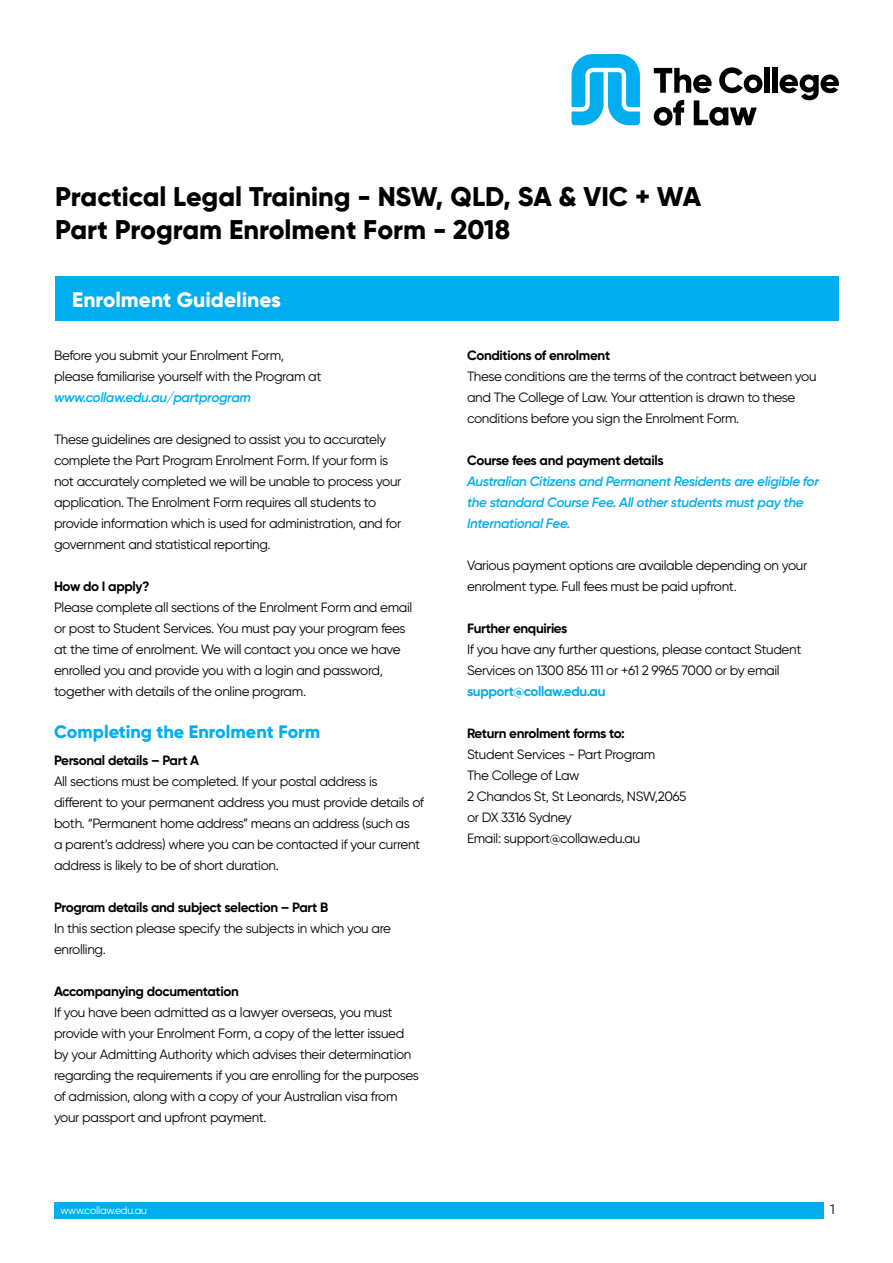
<style>
.page{position:relative;width:893px;height:1263px;background:#fff}
.page>*{position:absolute;margin:0;border:0;box-sizing:border-box;transform-origin:0 0}
.t1{font:800 27px/32.4px "Gilroy";color:#000}
.t2{font:800 21px "Gilroy";color:#fff}
.t3{font:800 18px "Gilroy";color:#00aeef}
.t4{font:13.5px/21px "Gilroy";letter-spacing:-.025em;color:#000}
.t5{font:700 13.5px "Gilroy";letter-spacing:-.025em;color:#000}
.t6{font:italic 600 13.5px/21px "Gilroy";letter-spacing:-.025em;color:#00aeef}
.t7{font:700 13.5px "Gilroy";letter-spacing:-.025em;color:#00aeef}
.t8{font:10.5px "Gilroy";letter-spacing:-.025em;color:#fff}
</style>
<div class="page">
<div style="left:55px;top:276px;width:783px;height:45px;background:#00aeef"></div>
<div style="left:54px;top:1202px;width:769px;height:16px;background:#00aeef"></div>
<svg style="left:572px;top:54px;width:68px;height:71px"></svg>
<svg style="left:654px;top:68px;width:58px;height:25px"></svg>
<svg style="left:719px;top:67px;width:43px;height:26px"></svg>
<div style="left:764px;top:67px;width:6px;height:26px;background:#000"></div>
<div style="left:772px;top:67px;width:6px;height:26px;background:#000"></div>
<svg style="left:779px;top:74px;width:60px;height:26px"></svg>
<svg style="left:654px;top:100px;width:30px;height:26px"></svg>
<svg style="left:694px;top:100px;width:63px;height:26px"></svg>
<h1 class="t1" style="left:55px;top:180px;width:647px">Practical Legal Training - NSW, QLD, SA &amp; VIC + WA<br>Part Program Enrolment Form - 2018</h1>
<h2 class="t2" style="left:72px;top:286px;width:210px">Enrolment Guidelines</h2>
<p class="t4" style="left:54px;top:344px;width:269px">Before you submit your Enrolment Form, please familiarise yourself with the Program at</p>
<p class="t6" style="left:54px;top:386px;width:198px">www.collaw.edu.au/partprogram</p>
<p class="t4" style="left:54px;top:428px;width:349px">These guidelines are designed to assist you to accurately complete the Part Program Enrolment Form. If your form is not accurately completed we will be unable to process your application. The Enrolment Form requires all students to provide information which is used for administration, and for government and statistical reporting.</p>
<p class="t5" style="left:54px;top:577px;width:97px">How do I apply?</p>
<p class="t4" style="left:54px;top:596px;width:360px">Please complete all sections of the Enrolment Form and email or post to Student Services. You must pay your program fees at the time of enrolment. We will contact you once we have enrolled you and provide you with a login and password, together with details of the online program.</p>
<h3 class="t3" style="left:54px;top:720px;width:268px">Completing the Enrolment Form</h3>
<p class="t5" style="left:54px;top:751px;width:147px">Personal details – Part A</p>
<p class="t4" style="left:54px;top:770px;width:372px">All sections must be completed. If your postal address is different to your permanent address you must provide details of both. “Permanent home address” means an address (such as<br>a parent’s address) where you can be contacted if your current address is likely to be of short duration.</p>
<p class="t5" style="left:54px;top:898px;width:276px">Program details and subject selection – Part B</p>
<p class="t4" style="left:54px;top:917px;width:339px">In this section please specify the subjects in which you are enrolling.</p>
<p class="t5" style="left:54px;top:982px;width:186px">Accompanying documentation</p>
<p class="t4" style="left:54px;top:1001px;width:366px">If you have been admitted as a lawyer overseas, you must provide with your Enrolment Form, a copy of the letter issued by your Admitting Authority which advises their determination regarding the requirements if you are enrolling for the purposes of admission, along with a copy of your Australian visa from your passport and upfront payment.</p>
<p class="t5" style="left:467px;top:346px;width:145px">Conditions of enrolment</p>
<p class="t4" style="left:467px;top:365px;width:351px">These conditions are the terms of the contract between you and The College of Law. Your attention is drawn to these conditions before you sign the Enrolment Form.</p>
<p class="t5" style="left:467px;top:451px;width:198px">Course fees and payment details</p>
<p class="t6" style="left:467px;top:470px;width:353px">Australian Citizens and Permanent Residents are eligible for the standard Course Fee. All other students must pay the<br>International Fee.</p>
<p class="t4" style="left:467px;top:554px;width:342px">Various payment options are available depending on your enrolment type. Full fees must be paid upfront.</p>
<p class="t5" style="left:467px;top:620px;width:102px">Further enquiries</p>
<p class="t4" style="left:467px;top:638px;width:336px">If you have any further questions, please contact Student<br>Services on 1300 856 111 or +61 2 9965 7000 or by email</p>
<p class="t7" style="left:467px;top:683px;width:140px">support@collaw.edu.au</p>
<p class="t5" style="left:467px;top:725px;width:159px">Return enrolment forms to:</p>
<p class="t4" style="left:467px;top:743px;width:221px">Student Services - Part Program<br>The College of Law<br>2 Chandos St, St Leonards, NSW,2065 or DX 3316 Sydney<br>Email: support@collaw.edu.au</p>
<p class="t8" style="left:60px;top:1204px;width:88px">www.collaw.edu.au</p>
<p class="t4" style="left:830px;top:1199px;width:6px">1</p>
</div>
